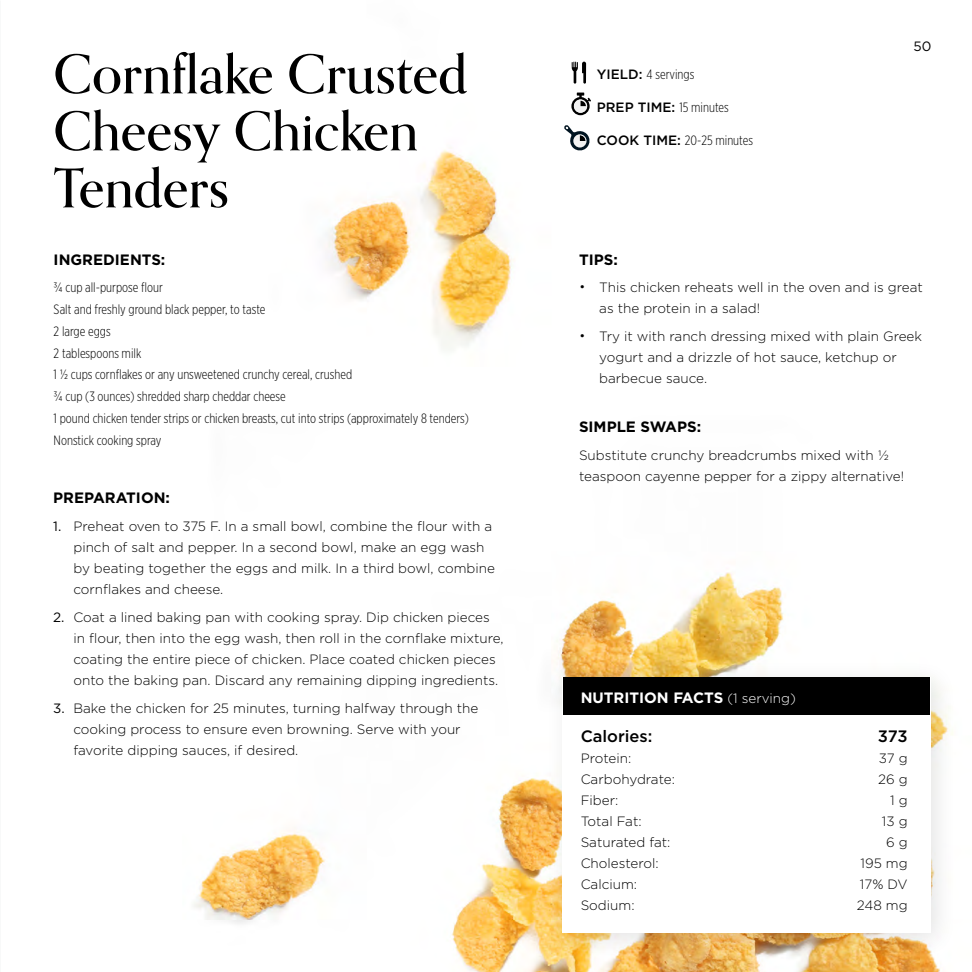
<style>
.page{position:relative;width:972px;height:972px;background:#fff}
.page>*{position:absolute;margin:0;border:0;box-sizing:border-box;transform-origin:0 0}
.t1{font:500 54px/57px "Orpheus Pro";letter-spacing:.005em;color:#000}
.t2{font:500 16.5px "Gotham";color:#000}
.t3{font:700 15px "Gotham";color:#000}
.t4{font:700 15px "Gotham";color:#fff}
.t5{font:300 13.5px/21px "Gotham";color:#000}
.t6{font:300 13.5px "Gotham X Narrow";color:#000}
.t7{font:500 13.5px "Gotham";color:#000}
.t8{font:13.5px "Gotham";color:#000}
.s1{font-weight:400}
.s2{font-family:"Gotham";font-weight:500}
.s3{font-family:"Gotham X Narrow";font-weight:300}
.s4{font-weight:100;font-size:15px}
.s5{font-weight:300;font-size:13.5px}
</style>
<div class="page">
<img style="left:194px;top:61px;width:746px;height:911px">
<svg style="left:572px;top:62px;width:14px;height:22px"></svg>
<svg style="left:571px;top:93px;width:20px;height:22px"></svg>
<svg style="left:564px;top:125px;width:26px;height:26px"></svg>
<div style="left:545px;top:659px;width:413px;height:301px;background:#000;opacity:.11"></div>
<div style="left:563px;top:677px;width:368px;height:255px;background:#fff"></div>
<div style="left:563px;top:677px;width:367px;height:38px;background:#000"></div>
<p class="t1" style="left:54px;top:45px;width:415px">Cornflake Crusted<br>Cheesy Chicken<br>Tenders</p>
<p class="t3" style="left:54px;top:249px;width:113px">INGREDIENTS:</p>
<p class="t6" style="left:54px;top:280px;width:111px">¾ cup all-purpose flour</p>
<p class="t6" style="left:54px;top:302px;width:213px">Salt and freshly ground black pepper, to taste</p>
<p class="t6" style="left:54px;top:323px;width:59px">2 large eggs</p>
<p class="t6" style="left:54px;top:345px;width:89px">2 tablespoons milk</p>
<p class="t6" style="left:54px;top:367px;width:300px">1 ½ cups cornflakes or any unsweetened crunchy cereal, crushed</p>
<p class="t6" style="left:54px;top:389px;width:234px">¾ cup (3 ounces) shredded sharp cheddar cheese</p>
<p class="t6" style="left:54px;top:410px;width:417px">1 pound chicken tender strips or chicken breasts, cut into strips (approximately 8 tenders)</p>
<p class="t6" style="left:54px;top:432px;width:109px">Nonstick cooking spray</p>
<p class="t3" style="left:53px;top:488px;width:118px">PREPARATION:</p>
<p class="t5" style="left:73px;top:516px;width:423px;text-indent:-20px"><span class="s1">1.</span> Preheat oven to 375 F. In a small bowl, combine the flour with a pinch of salt and pepper. In a second bowl, make an egg wash by beating together the eggs and milk. In a third bowl, combine cornflakes and cheese.</p>
<p class="t5" style="left:73px;top:606px;width:432px;text-indent:-20px"><span class="s1">2.</span> Coat a lined baking pan with cooking spray. Dip chicken pieces in flour, then into the egg wash, then roll in the cornflake mixture, coating the entire piece of chicken. Place coated chicken pieces onto the baking pan. Discard any remaining dipping ingredients.</p>
<p class="t5" style="left:73px;top:697px;width:406px;text-indent:-20px"><span class="s1">3.</span> Bake the chicken for 25 minutes, turning halfway through the cooking process to ensure even browning. Serve with your favorite dipping sauces, if desired.</p>
<p class="t6" style="left:597px;top:66px;width:99px"><span class="s2">YIELD:</span> 4 servings</p>
<p class="t7" style="left:597px;top:98px;width:133px">PREP TIME: <span class="s3">15 minutes</span></p>
<p class="t6" style="left:597px;top:132px;width:158px"><span class="s2">COOK TIME:</span> 20-25 minutes</p>
<p class="t8" style="left:914px;top:38px;width:19px">50</p>
<p class="t3" style="left:579px;top:249px;width:40px">TIPS:</p>
<p class="t5" style="left:599px;top:277px;width:325px;text-indent:-20px"><span class="s4">•</span> This chicken reheats well in the oven and is great as the protein in a salad!</p>
<p class="t5" style="left:599px;top:326px;width:324px;text-indent:-20px"><span class="s4">•</span> Try it with ranch dressing mixed with plain Greek yogurt and a drizzle of hot sauce, ketchup or barbecue sauce.</p>
<p class="t3" style="left:579px;top:417px;width:124px">SIMPLE SWAPS:</p>
<p class="t5" style="left:579px;top:444px;width:327px">Substitute crunchy breadcrumbs mixed with ½ teaspoon cayenne pepper for a zippy alternative!</p>
<p class="t4" style="left:581px;top:688px;width:217px">NUTRITION FACTS <span class="s5">(1 serving)</span></p>
<p class="t2" style="left:581px;top:725px;width:73px">Calories:</p>
<p class="t2" style="left:878px;top:725px;width:31px">373</p>
<p class="t5" style="left:581px;top:747px;width:52px">Protein:</p>
<p class="t5" style="left:879px;top:747px;width:30px">37 g</p>
<p class="t5" style="left:581px;top:768px;width:96px">Carbohydrate:</p>
<p class="t5" style="left:878px;top:768px;width:31px">26 g</p>
<p class="t5" style="left:581px;top:789px;width:39px">Fiber:</p>
<p class="t5" style="left:890px;top:789px;width:19px">1 g</p>
<p class="t5" style="left:581px;top:810px;width:62px">Total Fat:</p>
<p class="t5" style="left:882px;top:810px;width:27px">13 g</p>
<p class="t5" style="left:581px;top:831px;width:91px">Saturated fat:</p>
<p class="t5" style="left:886px;top:831px;width:23px">6 g</p>
<p class="t5" style="left:581px;top:852px;width:80px">Cholesterol:</p>
<p class="t5" style="left:861px;top:852px;width:49px">195 mg</p>
<p class="t5" style="left:581px;top:873px;width:58px">Calcium:</p>
<p class="t5" style="left:860px;top:873px;width:49px">17% DV</p>
<p class="t5" style="left:581px;top:894px;width:55px">Sodium:</p>
<p class="t5" style="left:857px;top:894px;width:52px">248 mg</p>
</div>
